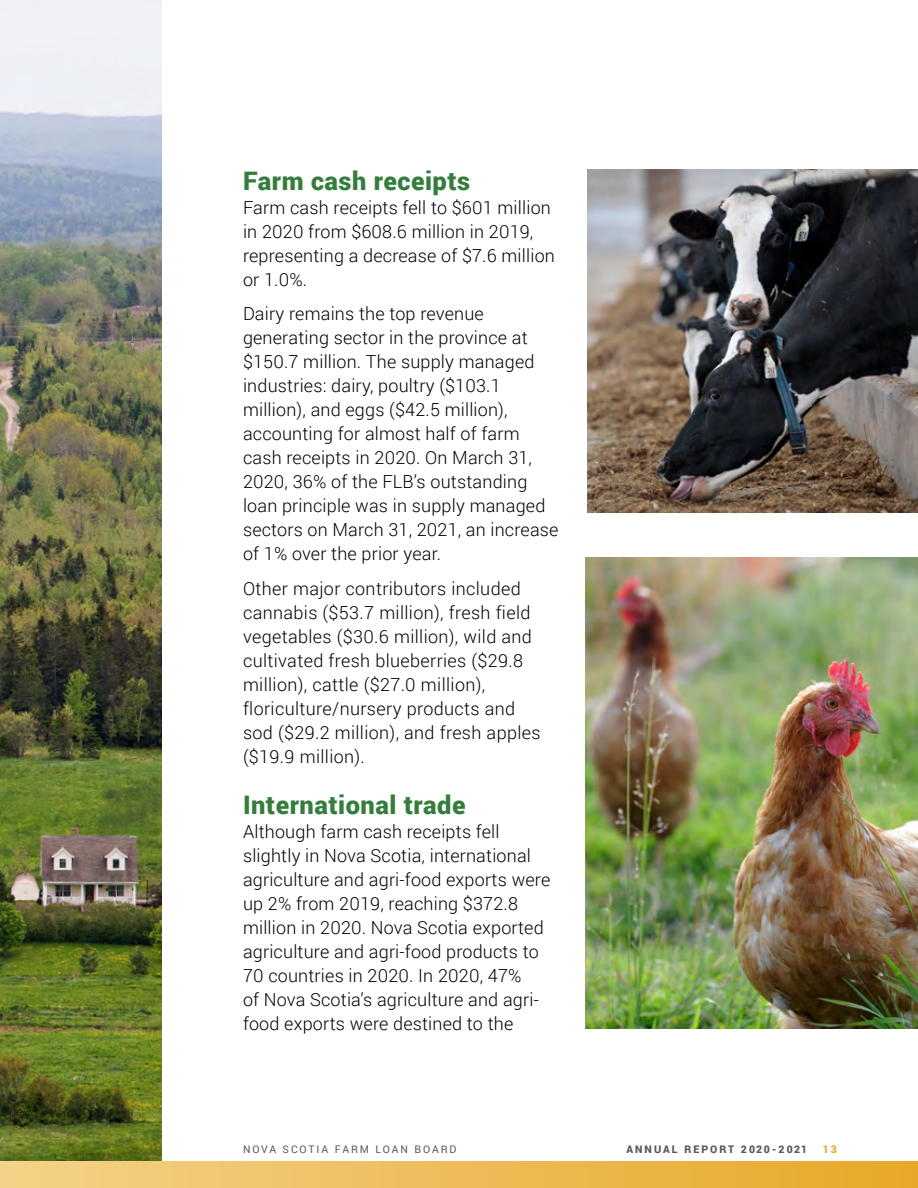
<style>
.page{position:relative;width:918px;height:1188px;background:#fff}
.page>*{position:absolute;margin:0;border:0;box-sizing:border-box;transform-origin:0 0}
.t1{font:900 25.5px "Roboto";letter-spacing:.02em;color:#357d3d}
.t2{font:300 18px/24px "Roboto";letter-spacing:.01em;color:#000}
.t3{font:10.5px "Roboto";letter-spacing:.18em;color:#58595b}
.t4{font:900 10.5px "Roboto";letter-spacing:.195em;color:#58595b}
.t5{font:900 10.5px "Roboto";color:#e7a825}
</style>
<div class="page">
<img style="left:0;top:0;width:162px;height:1161px">
<img style="left:586px;top:558px;width:332px;height:471px">
<img style="left:587px;top:169px;width:331px;height:344px">
<div style="left:0;top:1161px;width:918px;height:27px;background:linear-gradient(to right,#f4d28a,#e7a827)"></div>
<svg style="left:0;top:1161px;width:1px;height:27px"></svg>
<h1 class="t1" style="left:243px;top:162px;width:229px">Farm cash receipts</h1>
<p class="t2" style="left:243px;top:195px;width:313px">Farm cash receipts fell to $601 million in 2020 from $608.6 million in 2019, representing a decrease of $7.6 million or 1.0%.</p>
<p class="t2" style="left:243px;top:301px;width:317px">Dairy remains the top revenue generating sector in the province at $150.7 million. The supply managed industries: dairy, poultry ($103.1 million), and eggs ($42.5 million), accounting for almost half of farm cash receipts in 2020. On March 31, 2020, 36% of the FLB’s outstanding loan principle was in supply managed sectors on March 31, 2021, an increase of 1% over the prior year.</p>
<p class="t2" style="left:243px;top:576px;width:299px">Other major contributors included cannabis ($53.7 million), fresh field vegetables ($30.6 million), wild and cultivated fresh blueberries ($29.8 million), cattle ($27.0 million), floriculture/nursery products and sod ($29.2 million), and fresh apples ($19.9 million).</p>
<h1 class="t1" style="left:243px;top:787px;width:224px">International trade</h1>
<p class="t2" style="left:243px;top:819px;width:309px">Although farm cash receipts fell slightly in Nova Scotia, international agriculture and agri-food exports were up 2% from 2019, reaching $372.8 million in 2020. Nova Scotia exported agriculture and agri-food products to 70 countries in 2020. In 2020, 47%<br>of Nova Scotia’s agriculture and agri&shy;food exports were destined to the</p>
<p class="t3" style="left:243px;top:1142px;width:215px">NOVA SCOTIA FARM LOAN BOARD</p>
<p class="t4" style="left:626px;top:1142px;width:182px">ANNUAL REPORT 2020-2021</p>
<p class="t5" style="left:823px;top:1142px;width:16px">13</p>
</div>
